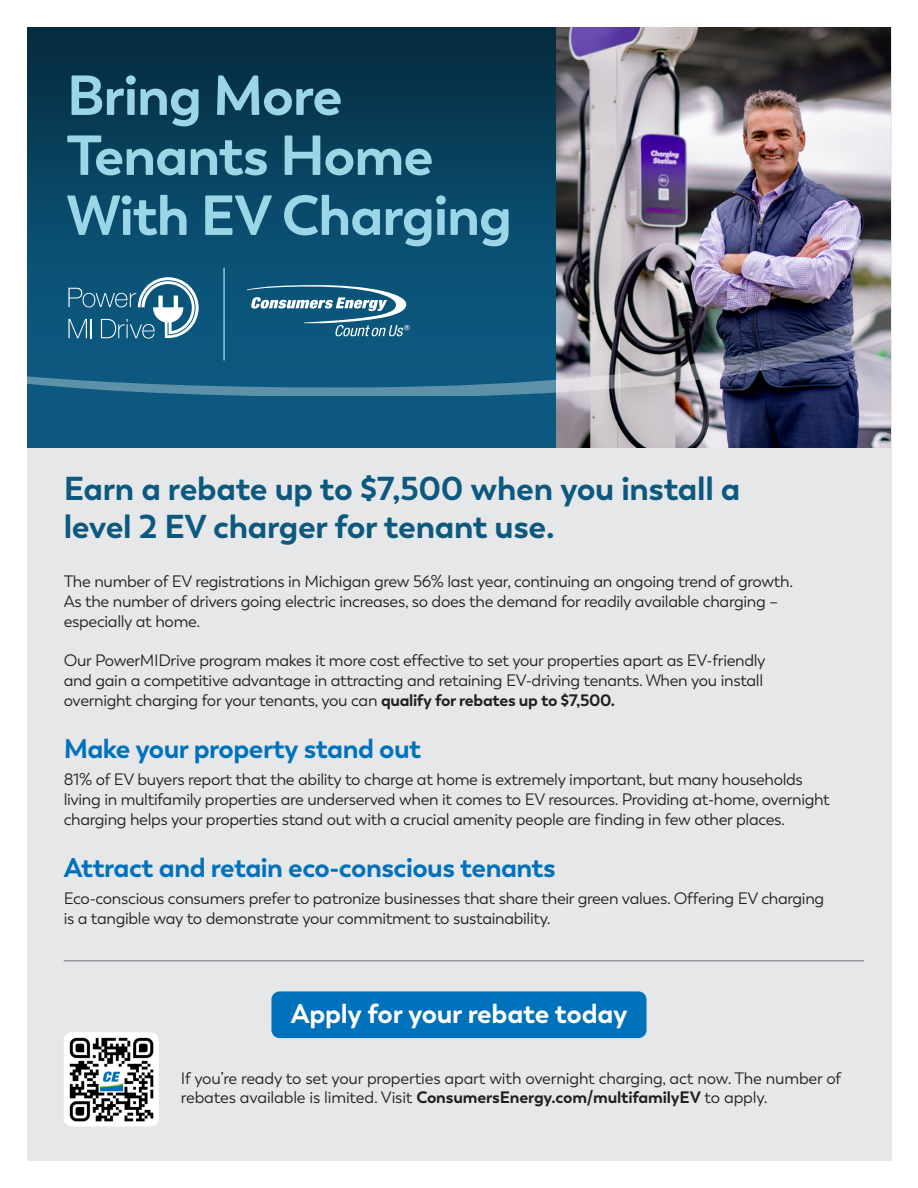
<style>
.page{position:relative;width:918px;height:1188px;background:#fff}
.page>*{position:absolute;margin:0;border:0;box-sizing:border-box;transform-origin:0 0}
.t1{font:700 56.1px "Boston";letter-spacing:-.02em;color:#9bd6e7}
.t2{font:700 33px "Boston";letter-spacing:-.01em;color:#0c587e}
.t3{font:700 27px "Boston";letter-spacing:-.02em;color:#0072bc}
.t4{font:700 27px "Boston";letter-spacing:-.01em;color:#fff}
.t5{font:16.5px/19.8px "Boston";letter-spacing:-.02em;color:#231f20}
.s1{font-weight:700}
</style>
<div class="page">
<div style="left:28px;top:27px;width:864px;height:1133px;background:#e6e7e9"></div>
<div style="left:27px;top:27px;width:529px;height:420px;background:#0c587e"></div>
<img style="left:27px;top:27px;width:529px;height:241px">
<img style="left:556px;top:27px;width:335px;height:420px">
<svg style="left:27px;top:302px;width:864px;height:94px"></svg>
<svg style="left:68px;top:277px;width:131px;height:62px"></svg>
<hr style="left:223px;top:268px;width:2px;height:92px;background:#9bd6e7">
<svg style="left:247px;top:285px;width:163px;height:51px"></svg>
<div style="left:271px;top:991px;width:376px;height:47px;background:#0072bc;border-radius:8px"></div>
<img style="left:64px;top:1032px;width:94px;height:94px">
<hr style="left:64px;top:960px;width:800px;height:1px;background:#939598">
<p class="t1" style="left:67px;top:61px;width:277px">Bring More</p>
<p class="t1" style="left:67px;top:121px;width:368px">Tenants Home</p>
<p class="t1" style="left:67px;top:181px;width:447px">With EV Charging</p>
<p class="t2" style="left:64px;top:468px;width:678px">Earn a rebate up to $7,500 when you install a</p>
<p class="t2" style="left:64px;top:506px;width:492px">level 2 EV charger for tenant use.</p>
<p class="t5" style="left:64px;top:572px;width:731px">The number of EV registrations in Michigan grew 56% last year, continuing an ongoing trend of growth.</p>
<p class="t5" style="left:64px;top:591px;width:716px">As the number of drivers going electric increases, so does the demand for readily available charging –</p>
<p class="t5" style="left:64px;top:611px;width:138px">especially at home.</p>
<p class="t5" style="left:64px;top:651px;width:703px">Our PowerMIDrive program makes it more cost effective to set your properties apart as EV-friendly</p>
<p class="t5" style="left:64px;top:671px;width:701px">and gain a competitive advantage in attracting and retaining EV-driving tenants. When you install</p>
<p class="t5" style="left:64px;top:690px;width:553px">overnight charging for your tenants, you can <span class="s1">qualify for rebates up to $7,500.</span></p>
<p class="t3" style="left:64px;top:732px;width:359px">Make your property stand out</p>
<p class="t5" style="left:64px;top:770px;width:741px">81% of EV buyers report that the ability to charge at home is extremely important, but many households</p>
<p class="t5" style="left:64px;top:789px;width:768px">living in multifamily properties are underserved when it comes to EV resources. Providing at-home, overnight charging helps your properties stand out with a crucial amenity people are finding in few other places.</p>
<p class="t3" style="left:64px;top:851px;width:494px">Attract and retain eco-conscious tenants</p>
<p class="t5" style="left:64px;top:888px;width:762px">Eco-conscious consumers prefer to patronize businesses that share their green values. Offering EV charging</p>
<p class="t5" style="left:64px;top:908px;width:489px">is a tangible way to demonstrate your commitment to sustainability.</p>
<p class="t4" style="left:291px;top:997px;width:338px">Apply for your rebate today</p>
<p class="t5" style="left:181px;top:1068px;width:662px">If you’re ready to set your properties apart with overnight charging, act now. The number of rebates available is limited. Visit <span class="s1">ConsumersEnergy.com/multifamilyEV</span> to apply.</p>
</div>
